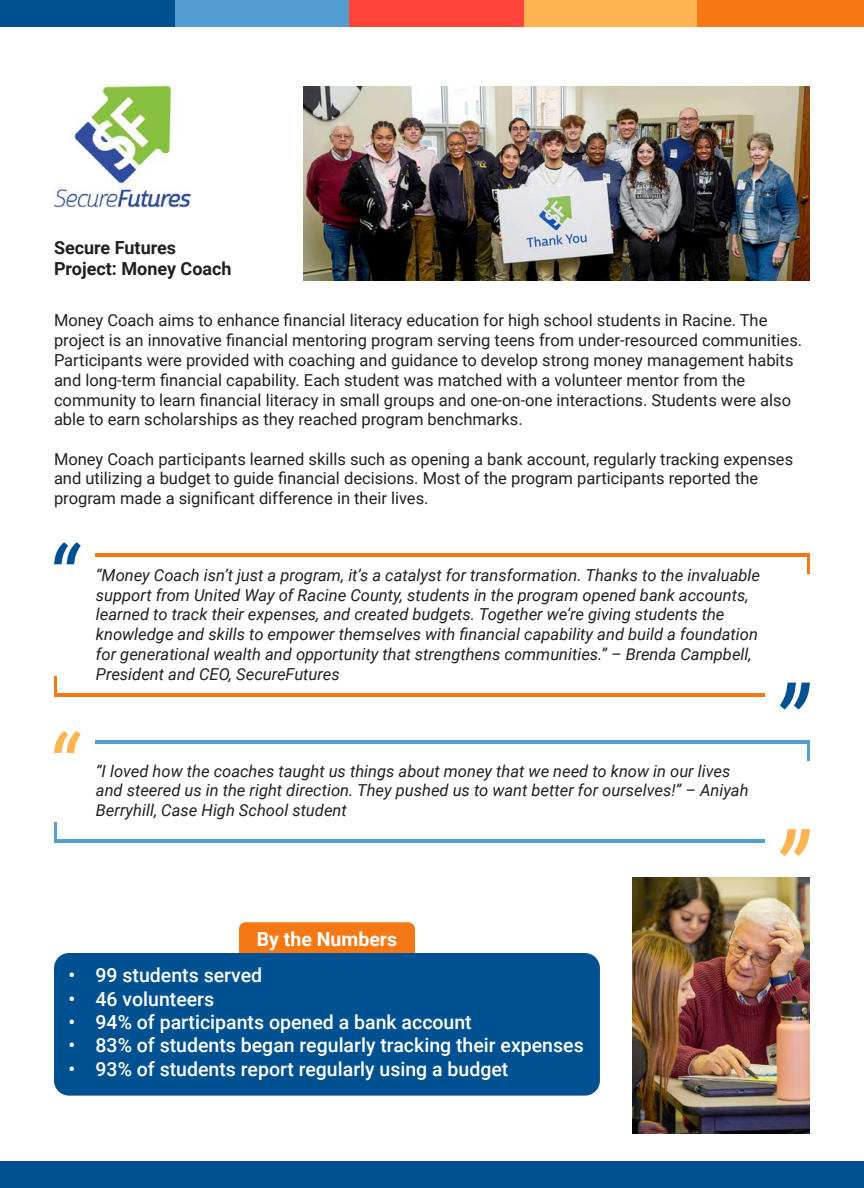
<style>
.page{position:relative;width:864px;height:1188px;background:#fff}
.page>*{position:absolute;margin:0;border:0;box-sizing:border-box;transform-origin:0 0}
.t1{font:500 19.5px "Roboto";color:#fff}
.t2{font:700 19.5px "Roboto";color:#fff}
.t3{font:700 18px "Roboto";color:#231f20}
.t4{font:16.5px/19.8px "Roboto";color:#231f20}
.t5{font:italic 16.5px/19.8px "Roboto";color:#231f20}
</style>
<div class="page">
<div style="left:239px;top:922px;width:176px;height:37px;background:#f57814;border-radius:7px"></div>
<div style="left:54px;top:953px;width:546px;height:143px;background:#005191;border-radius:15px"></div>
<hr style="left:807px;top:553px;width:3px;height:20px;background:#f57814">
<hr style="left:96px;top:553px;width:714px;height:4px;background:#f57814">
<hr style="left:54px;top:676px;width:3px;height:20px;background:#f57814">
<svg style="left:780px;top:683px;width:30px;height:27px"></svg>
<hr style="left:54px;top:693px;width:711px;height:3px;background:#f57814">
<svg style="left:54px;top:542px;width:27px;height:22px"></svg>
<hr style="left:807px;top:740px;width:3px;height:20px;background:#539ed0">
<svg style="left:54px;top:731px;width:27px;height:22px"></svg>
<hr style="left:96px;top:740px;width:714px;height:4px;background:#539ed0">
<hr style="left:54px;top:823px;width:3px;height:20px;background:#539ed0">
<svg style="left:780px;top:829px;width:30px;height:27px"></svg>
<hr style="left:54px;top:840px;width:711px;height:3px;background:#539ed0">
<img style="left:55px;top:85px;width:136px;height:123px">
<img style="left:303px;top:86px;width:507px;height:195px">
<img style="left:632px;top:877px;width:178px;height:257px">
<div style="left:0;top:1161px;width:864px;height:27px;background:#005191"></div>
<div style="left:0;top:0;width:175px;height:27px;background:#005191"></div>
<div style="left:175px;top:0;width:174px;height:27px;background:#539ed0"></div>
<div style="left:349px;top:0;width:175px;height:27px;background:#ff443b"></div>
<div style="left:524px;top:0;width:175px;height:27px;background:#ffb351"></div>
<div style="left:697px;top:0;width:167px;height:27px;background:#f57814"></div>
<p class="t3" style="left:54px;top:235px;width:124px">Secure Futures</p>
<p class="t3" style="left:54px;top:256px;width:179px">Project: Money Coach</p>
<p class="t4" style="left:54px;top:310px;width:750px">Money Coach aims to enhance financial literacy education for high school students in Racine. The project is an innovative financial mentoring program serving teens from under-resourced communities.<br>Participants were provided with coaching and guidance to develop strong money management habits and long-term financial capability. Each student was matched with a volunteer mentor from the community to learn financial literacy in small groups and one-on-one interactions. Students were also able to earn scholarships as they reached program benchmarks.</p>
<p class="t4" style="left:54px;top:448px;width:741px">Money Coach participants learned skills such as opening a bank account, regularly tracking expenses and utilizing a budget to guide financial decisions. Most of the program participants reported the program made a significant difference in their lives.</p>
<p class="t5" style="left:96px;top:564px;width:666px">“Money Coach isn’t just a program, it’s a catalyst for transformation. Thanks to the invaluable support from United Way of Racine County, students in the program opened bank accounts, learned to track their expenses, and created budgets. Together we’re giving students the knowledge and skills to empower themselves with financial capability and build a foundation for generational wealth and opportunity that strengthens communities.” – Brenda Campbell, President and CEO, SecureFutures</p>
<p class="t5" style="left:96px;top:760px;width:654px">“I loved how the coaches taught us things about money that we need to know in our lives and steered us in the right direction. They pushed us to want better for ourselves!” – Aniyah<br>Berryhill, Case High School student</p>
<p class="t2" style="left:257px;top:925px;width:142px">By the Numbers</p>
<p class="t1" style="left:69px;top:962px;width:195px">• 99 students served</p>
<p class="t1" style="left:69px;top:985px;width:147px">• 46 volunteers</p>
<p class="t1" style="left:69px;top:1008px;width:405px">• 94% of participants opened a bank account</p>
<p class="t1" style="left:69px;top:1032px;width:517px">• 83% of students began regularly tracking their expenses</p>
<p class="t1" style="left:69px;top:1055px;width:441px">• 93% of students report regularly using a budget</p>
</div>
